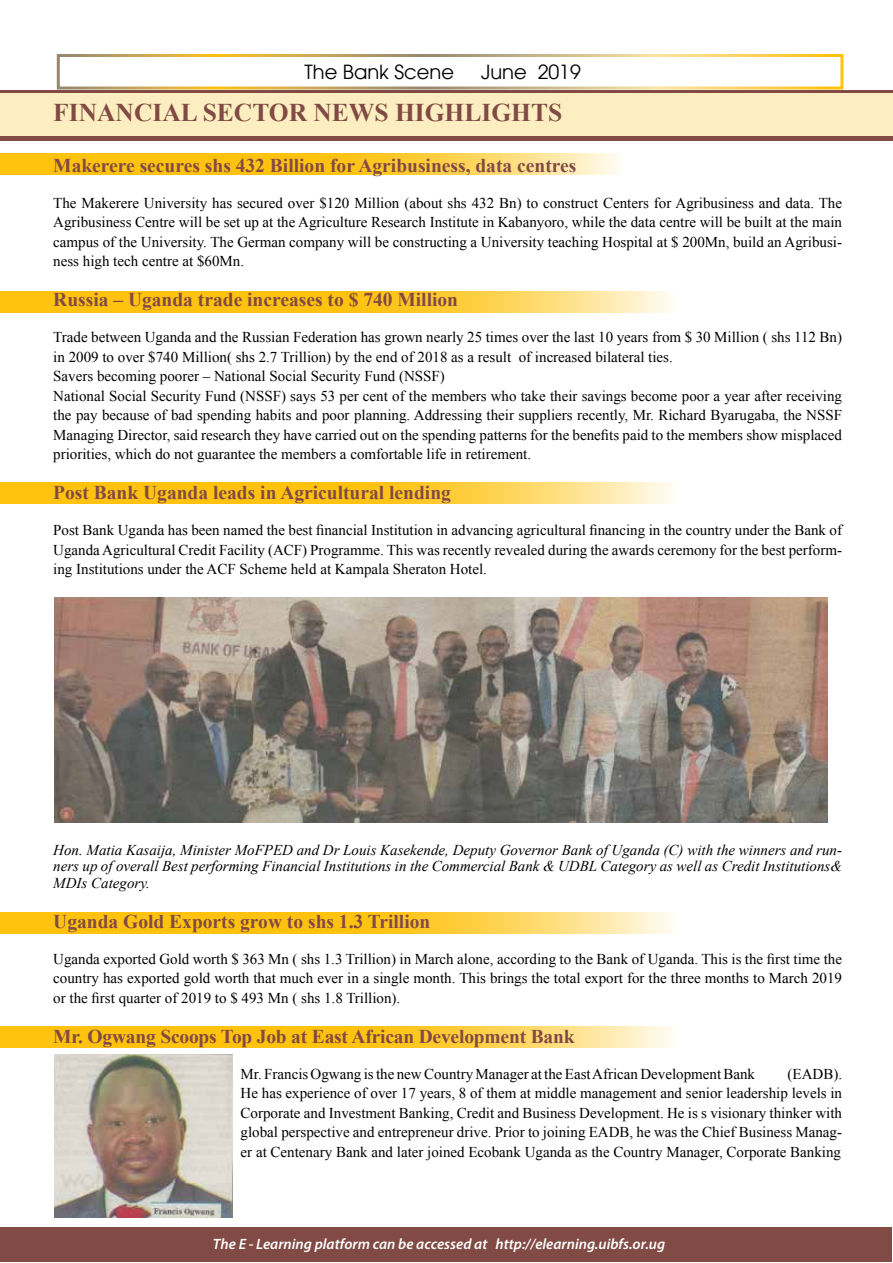
<style>
.page{position:relative;width:893px;height:1263px;background:#fff}
.page>*{position:absolute;margin:0;border:0;box-sizing:border-box;transform-origin:0 0}
.t1{font:700 25.5px "Times New Roman";color:#814a44}
.t2{font:700 19.5px "Times New Roman";color:#814a44}
.t3{font:19.5px "Avant Garde";color:#000}
.t4{font:15px/19.5px "Times New Roman";color:#000;text-align:justify}
.t5{font:italic 15px/16.5px "Times New Roman";color:#000;text-align:justify}
.t6{font:italic 600 15px "Myriad Pro";color:#fff}
</style>
<div class="page">
<svg style="left:0;top:292px;width:670px;height:21px;background:#ffcc38"></svg>
<div style="left:1px;top:1227px;width:891px;height:35px;background:#814a44"></div>
<svg style="left:0;top:912px;width:670px;height:21px;background:#ffcc38"></svg>
<svg style="left:0;top:1026px;width:670px;height:22px;background:#ffcc38"></svg>
<div style="left:57px;top:54px;width:786px;height:36px;border:3px solid #fff"></div>
<div style="left:0;top:90px;width:893px;height:50px;background:linear-gradient(to right,#814a44,#814a44)"></div>
<div style="left:0;top:94px;width:893px;height:42px;background:#fceec1"></div>
<svg style="left:0;top:482px;width:670px;height:22px;background:#ffcc38"></svg>
<svg style="left:0;top:153px;width:617px;height:22px;background:#ffcc38"></svg>
<img style="left:54px;top:597px;width:773px;height:225px">
<img style="left:54px;top:1054px;width:178px;height:163px">
<h2 class="t3" style="left:305px;top:61px;width:151px">The Bank Scene</h2>
<h2 class="t3" style="left:481px;top:61px;width:101px">June 2019</h2>
<h1 class="t1" style="left:53px;top:95px;width:510px">FINANCIAL SECTOR NEWS HIGHLIGHTS</h1>
<h2 class="t2" style="left:53px;top:152px;width:525px">Makerere secures shs 432 Billion for Agribusiness, data centres</h2>
<p class="t4" style="left:53px;top:193px;width:790px">The Makerere University has secured over $120 Million (about shs 432 Bn) to construct Centers for Agribusiness and data. The Agribusiness Centre will be set up at the Agriculture Research Institute in Kabanyoro, while the data centre will be built at the main campus of the University. The German company will be constructing a University teaching Hospital at $ 200Mn, build an Agribusi&shy;ness high tech centre at $60Mn.</p>
<h2 class="t2" style="left:53px;top:286px;width:406px">Russia – Uganda trade increases to $ 740 Million</h2>
<p class="t4" style="left:53px;top:327px;width:790px;text-align:left">Trade between Uganda and the Russian Federation has grown nearly 25 times over the last 10 years from $ 30 Million ( shs 112 Bn) in 2009 to over $740 Million( shs 2.7 Trillion) by the end of 2018 as a result of increased bilateral ties.<br>Savers becoming poorer – National Social Security Fund (NSSF)<br>National Social Security Fund (NSSF) says 53 per cent of the members who take their savings become poor a year after receiving the pay because of bad spending habits and poor planning. Addressing their suppliers recently, Mr. Richard Byarugaba, the NSSF Managing Director, said research they have carried out on the spending patterns for the benefits paid to the members show misplaced priorities, which do not guarantee the members a comfortable life in retirement.</p>
<h2 class="t2" style="left:53px;top:479px;width:399px">Post Bank Uganda leads in Agricultural lending</h2>
<p class="t4" style="left:53px;top:520px;width:790px">Post Bank Uganda has been named the best financial Institution in advancing agricultural financing in the country under the Bank of Uganda Agricultural Credit Facility (ACF) Programme. This was recently revealed during the awards ceremony for the best perform&shy;ing Institutions under the ACF Scheme held at Kampala Sheraton Hotel.</p>
<p class="t5" style="left:53px;top:841px;width:790px">Hon. Matia Kasaija, Minister MoFPED and Dr Louis Kasekende, Deputy Governor Bank of Uganda (C) with the winners and run&shy;ners up of overall Best performing Financial Institutions in the Commercial Bank &amp; UDBL Category as well as Credit Institutions&amp; MDIs Category.</p>
<h2 class="t2" style="left:53px;top:908px;width:379px">Uganda Gold Exports grow to shs 1.3 Trillion</h2>
<p class="t4" style="left:53px;top:949px;width:790px">Uganda exported Gold worth $ 363 Mn ( shs 1.3 Trillion) in March alone, according to the Bank of Uganda. This is the first time the country has exported gold worth that much ever in a single month. This brings the total export for the three months to March 2019 or the first quarter of 2019 to $ 493 Mn ( shs 1.8 Trillion).</p>
<h2 class="t2" style="left:53px;top:1022px;width:523px">Mr. Ogwang Scoops Top Job at East African Development Bank</h2>
<p class="t4" style="left:241px;top:1063px;width:516px">Mr. Francis Ogwang is the new Country Manager at the East African Development Bank</p>
<p class="t4" style="left:241px;top:1063px;width:603px;text-indent:547px">(EADB).<br>He has experience of over 17 years, 8 of them at middle management and senior leadership levels in Corporate and Investment Banking, Credit and Business Development. He is s visionary thinker with global perspective and entrepreneur drive. Prior to joining EADB, he was the Chief Business Manag&shy;er at Centenary Bank and later joined Ecobank Uganda as the Country Manager, Corporate Banking</p>
<p class="t6" style="left:213px;top:1234px;width:454px">The E - Learning platform can be accessed at http://elearning.uibfs.or.ug</p>
</div>
